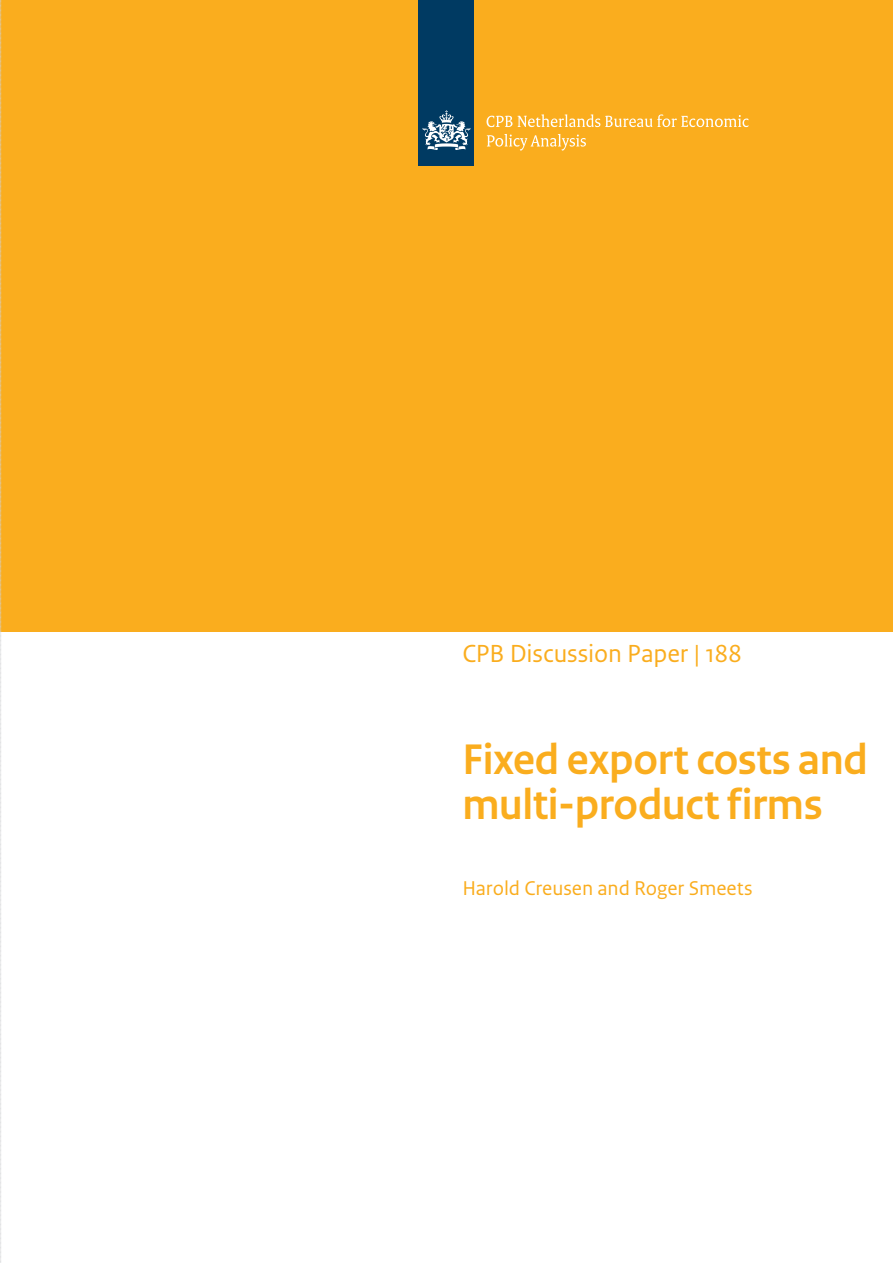
<style>
.page{position:relative;width:893px;height:1263px;background:#fff}
.page>*{position:absolute;margin:0;border:0;box-sizing:border-box;transform-origin:0 0}
.t1{font:700 45px/45px "Rijksoverheid Sans Heading";letter-spacing:-.005em;color:#faad1e}
.t2{font:26.1px "Rijksoverheid Sans Text";letter-spacing:-.005em;color:#faad1e}
.t3{font:21px "Rijksoverheid Sans Text";letter-spacing:-.005em;color:#faad1e}
</style>
<div class="page">
<div style="left:0;top:0;width:893px;height:631px;background:#faad1e"></div>
<div style="left:419px;top:0;width:55px;height:166px;background:#003a62"></div>
<svg style="left:423px;top:110px;width:47px;height:40px"></svg>
<svg style="left:487px;top:114px;width:261px;height:13px"></svg>
<svg style="left:487px;top:134px;width:99px;height:17px"></svg>
<svg style="left:0;top:0;width:2px;height:1263px"></svg>
<p class="t2" style="left:462px;top:639px;width:281px">CPB Discussion Paper | 188</p>
<p class="t1" style="left:462px;top:737px;width:407px">Fixed export costs and multi-product firms</p>
<p class="t3" style="left:462px;top:876px;width:292px">Harold Creusen and Roger Smeets</p>
</div>
